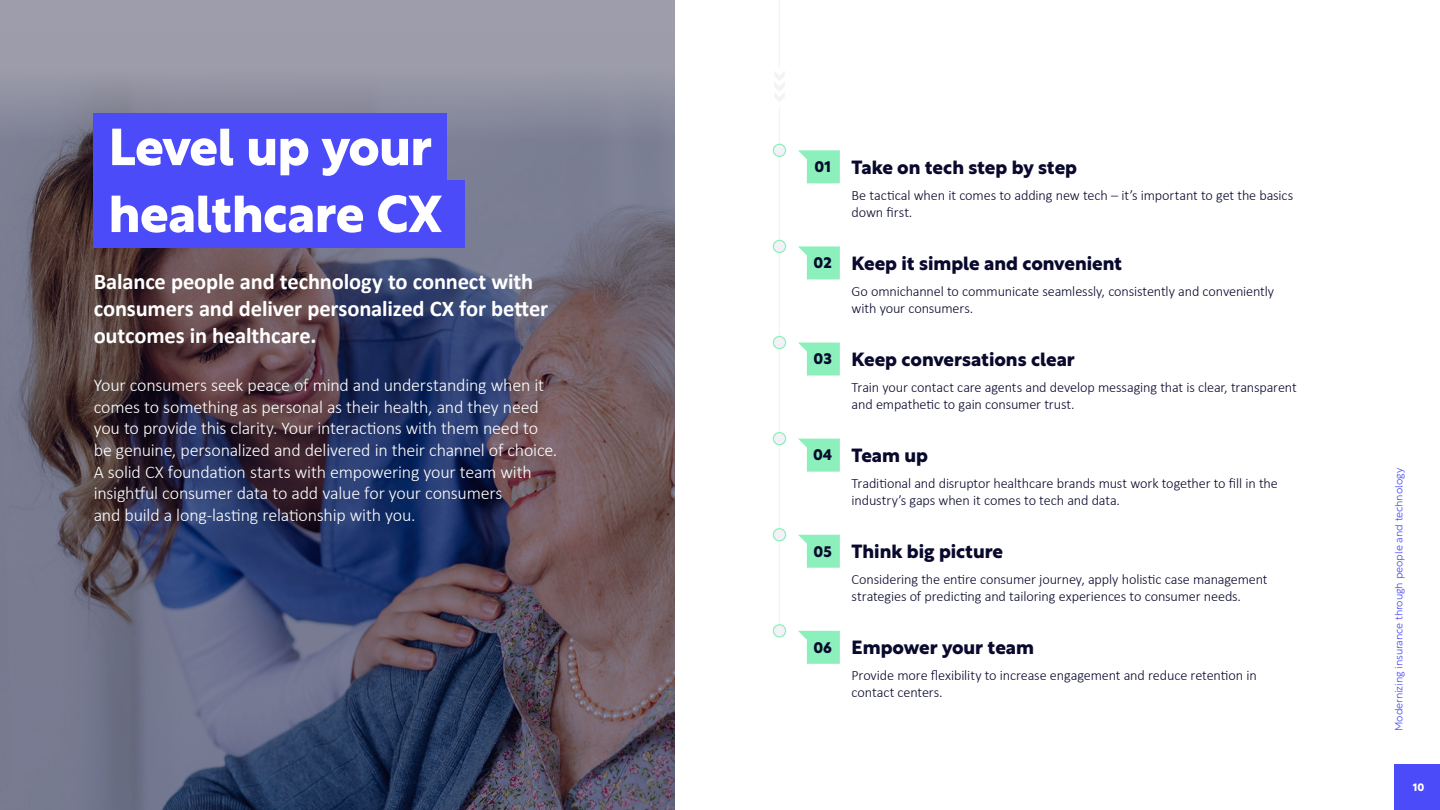
<style>
.page{position:relative;width:1440px;height:810px;background:#fff}
.page>*{position:absolute;margin:0;border:0;box-sizing:border-box;transform-origin:0 0}
.t1{font:51px "Foundever Sans Bold";letter-spacing:-.015em;color:#fff}
.t2{font:700 22.5px/27px "Calibri";letter-spacing:-.005em;color:#fff}
.t3{font:18.75px "Foundever Sans Bold";color:#09092d}
.t4{font:300 18px/21.6px "Calibri";letter-spacing:-.015em;color:#fff}
.t5{font:15px "Foundever Sans Bold";color:#09092d}
.t6{font:300 14.25px/17.1px "Calibri";letter-spacing:-.01em;color:#09092d}
.t7{font:10.5px "Foundever Sans Light";letter-spacing:-.01em;color:#4b4bf9}
.t8{font:10.5px "Foundever Sans Bold";color:#fff}
</style>
<div class="page">
<svg style="left:0;top:0;width:675px;height:810px;background:#5e5c70"></svg>
<div style="left:1395px;top:765px;width:45px;height:45px;background:#4b4bf9"></div>
<div style="left:94px;top:113px;width:353px;height:68px;background:#4b4bf9"></div>
<div style="left:94px;top:180px;width:371px;height:68px;background:#4b4bf9"></div>
<hr style="left:779px;top:107px;width:1px;height:524px;background:#f3f3f7">
<svg style="left:773px;top:625px;width:13px;height:12px"></svg>
<div style="left:773px;top:624px;width:13px;height:14px;border:1px solid #8bf0bb;border-radius:50%"></div>
<div style="left:773px;top:336px;width:13px;height:13px;background:#f3f3f7;border-radius:50%"></div>
<div style="left:773px;top:336px;width:13px;height:13px;border:1px solid #8bf0bb;border-radius:50%"></div>
<div style="left:773px;top:529px;width:13px;height:12px;background:#f3f3f7;border-radius:50%"></div>
<div style="left:773px;top:528px;width:13px;height:13px;border:1px solid #8bf0bb;border-radius:50%"></div>
<div style="left:773px;top:240px;width:13px;height:13px;background:#f3f3f7;border-radius:50%"></div>
<div style="left:773px;top:240px;width:13px;height:13px;border:1px solid #8bf0bb;border-radius:50%"></div>
<div style="left:773px;top:433px;width:13px;height:12px;background:#f3f3f7;border-radius:50%"></div>
<div style="left:773px;top:432px;width:13px;height:13px;border:1px solid #8bf0bb;border-radius:50%"></div>
<div style="left:773px;top:144px;width:13px;height:12px;background:#f3f3f7;border-radius:50%"></div>
<div style="left:773px;top:144px;width:13px;height:13px;border:1px solid #8bf0bb;border-radius:50%"></div>
<svg style="left:775px;top:72px;width:9px;height:30px"></svg>
<hr style="left:779px;top:0;width:1px;height:67px;background:#f3f3f7">
<svg style="left:798px;top:631px;width:42px;height:33px"></svg>
<svg style="left:798px;top:535px;width:42px;height:33px"></svg>
<svg style="left:798px;top:439px;width:42px;height:33px"></svg>
<svg style="left:798px;top:343px;width:42px;height:33px"></svg>
<svg style="left:798px;top:246px;width:42px;height:33px"></svg>
<svg style="left:798px;top:150px;width:42px;height:33px"></svg>
<p class="t1" style="left:109px;top:103px;width:325px">Level up your</p>
<p class="t1" style="left:109px;top:170px;width:335px">healthcare CX</p>
<p class="t2" style="left:94px;top:267px;width:456px">Balance people and technology to connect with consumers and deliver personalized CX for better outcomes in healthcare.</p>
<p class="t4" style="left:94px;top:374px;width:465px">Your consumers seek peace of mind and understanding when it comes to something as personal as their health, and they need you to provide this clarity. Your interactions with them need to be genuine, personalized and delivered in their channel of choice.<br>A solid CX foundation starts with empowering your team with insightful consumer data to add value for your consumers<br>and build a long-lasting relationship with you.</p>
<p class="t5" style="left:815px;top:154px;width:18px">01</p>
<p class="t3" style="left:852px;top:151px;width:227px">Take on tech step by step</p>
<p class="t6" style="left:852px;top:186px;width:443px">Be tactical when it comes to adding new tech – it’s important to get the basics down first.</p>
<p class="t5" style="left:814px;top:250px;width:20px">02</p>
<p class="t3" style="left:852px;top:247px;width:272px">Keep it simple and convenient</p>
<p class="t6" style="left:852px;top:282px;width:424px">Go omnichannel to communicate seamlessly, consistently and conveniently with your consumers.</p>
<p class="t5" style="left:814px;top:346px;width:20px">03</p>
<p class="t3" style="left:852px;top:343px;width:225px">Keep conversations clear</p>
<p class="t6" style="left:852px;top:378px;width:447px">Train your contact care agents and develop messaging that is clear, transparent and empathetic to gain consumer trust.</p>
<p class="t5" style="left:813px;top:442px;width:21px">04</p>
<p class="t3" style="left:852px;top:439px;width:78px">Team up</p>
<p class="t6" style="left:852px;top:475px;width:428px">Traditional and disruptor healthcare brands must work together to fill in the industry’s gaps when it comes to tech and data.</p>
<p class="t5" style="left:814px;top:538px;width:20px">05</p>
<p class="t3" style="left:852px;top:535px;width:153px">Think big picture</p>
<p class="t6" style="left:852px;top:571px;width:417px">Considering the entire consumer journey, apply holistic case management strategies of predicting and tailoring experiences to consumer needs.</p>
<p class="t5" style="left:814px;top:634px;width:20px">06</p>
<p class="t3" style="left:852px;top:631px;width:184px">Empower your team</p>
<p class="t6" style="left:852px;top:667px;width:407px">Provide more flexibility to increase engagement and reduce retention in contact centers.</p>
<p class="t7" style="left:1390px;top:731px;width:265px;rotate:-90deg">Modernizing insurance through people and technology</p>
<p class="t8" style="left:1413px;top:778px;width:13px">10</p>
</div>
